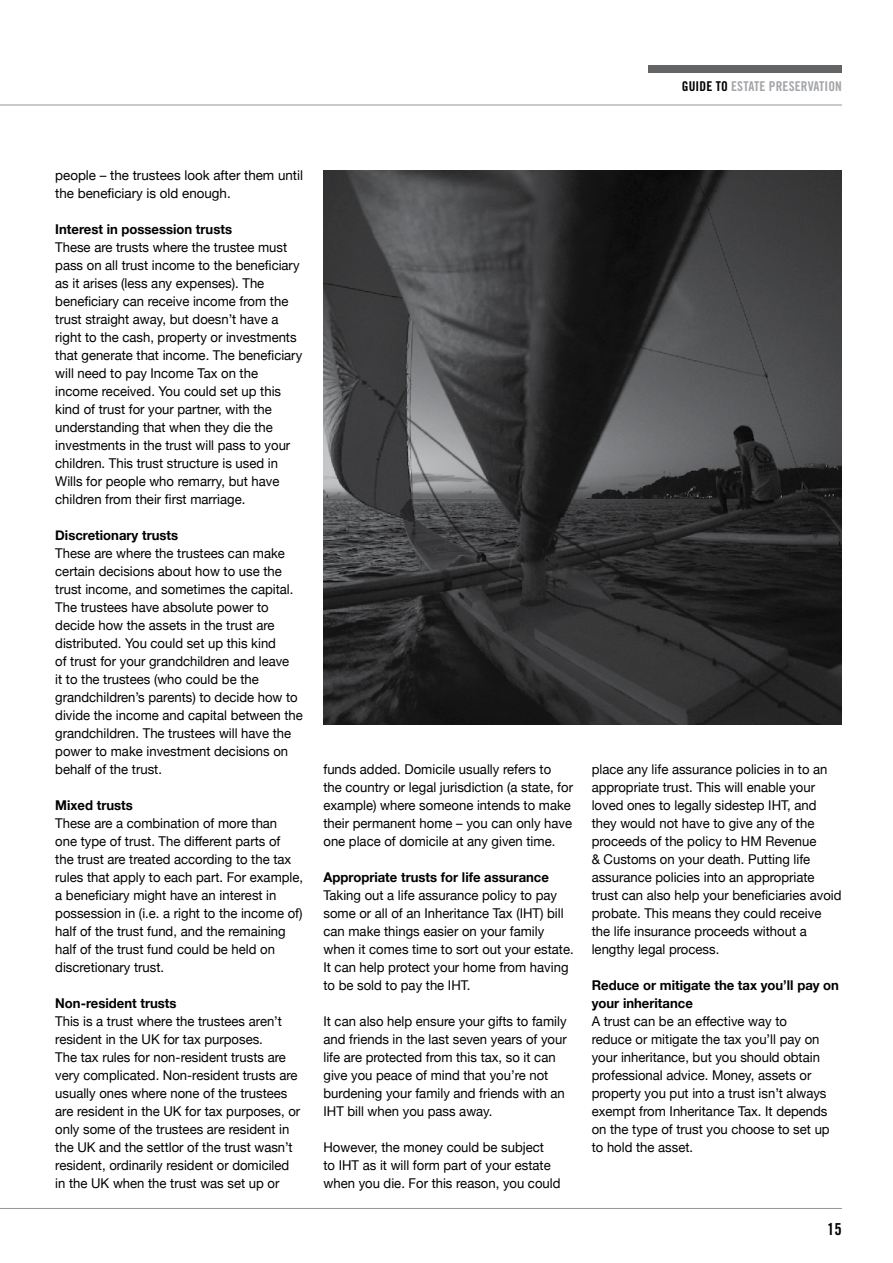
<style>
.page{position:relative;width:893px;height:1263px;background:#fff}
.page>*{position:absolute;margin:0;border:0;box-sizing:border-box;transform-origin:0 0}
.t1{font:16.5px "Trade Gothic Bold Cond Twenty";color:#000}
.t2{font:13.5px/18px "Helvetica Neue";color:#000}
.t3{font:700 13.5px/18px "Helvetica Neue";color:#000}
.t4{font:13.5px "Trade Gothic Bold Cond Twenty";letter-spacing:.01em;color:#a3a5a8}
.s1{color:#000}
</style>
<div class="page">
<hr style="left:0;top:1208px;width:842px;height:1px;background:#939598">
<hr style="left:0;top:105px;width:842px;height:1px;background:#939598">
<div style="left:648px;top:65px;width:194px;height:8px;background:#636466"></div>
<svg style="left:323px;top:170px;width:519px;height:555px;background:#39393a"></svg>
<p class="t4" style="left:682px;top:78px;width:162px"><span class="s1">GUIDE TO</span> ESTATE PRESERVATION</p>
<p class="t2" style="left:55px;top:166px;width:249px">people – the trustees look after them until the beneficiary is old enough.</p>
<p class="t3" style="left:55px;top:220px;width:178px">Interest in possession trusts</p>
<p class="t2" style="left:55px;top:238px;width:248px">These are trusts where the trustee must pass on all trust income to the beneficiary as it arises (less any expenses). The beneficiary can receive income from the trust straight away, but doesn’t have a right to the cash, property or investments that generate that income. The beneficiary will need to pay Income Tax on the income received. You could set up this kind of trust for your partner, with the understanding that when they die the investments in the trust will pass to your children. This trust structure is used in Wills for people who remarry, but have children from their first marriage.</p>
<p class="t3" style="left:55px;top:526px;width:124px">Discretionary trusts</p>
<p class="t2" style="left:55px;top:544px;width:249px">These are where the trustees can make certain decisions about how to use the trust income, and sometimes the capital.<br>The trustees have absolute power to decide how the assets in the trust are distributed. You could set up this kind<br>of trust for your grandchildren and leave<br>it to the trustees (who could be the grandchildren’s parents) to decide how to divide the income and capital between the grandchildren. The trustees will have the power to make investment decisions on behalf of the trust.</p>
<p class="t3" style="left:55px;top:796px;width:79px">Mixed trusts</p>
<p class="t2" style="left:55px;top:814px;width:249px">These are a combination of more than<br>one type of trust. The different parts of<br>the trust are treated according to the tax rules that apply to each part. For example, a beneficiary might have an interest in possession in (i.e. a right to the income of) half of the trust fund, and the remaining half of the trust fund could be held on discretionary trust.</p>
<p class="t3" style="left:55px;top:994px;width:123px">Non-resident trusts</p>
<p class="t2" style="left:55px;top:1012px;width:246px">This is a trust where the trustees aren’t resident in the UK for tax purposes.<br>The tax rules for non-resident trusts are very complicated. Non-resident trusts are usually ones where none of the trustees are resident in the UK for tax purposes, or only some of the trustees are resident in the UK and the settlor of the trust wasn’t resident, ordinarily resident or domiciled in the UK when the trust was set up or</p>
<p class="t2" style="left:323px;top:760px;width:251px">funds added. Domicile usually refers to the country or legal jurisdiction (a state, for example) where someone intends to make their permanent home – you can only have one place of domicile at any given time.</p>
<p class="t3" style="left:323px;top:868px;width:227px">Appropriate trusts for life assurance</p>
<p class="t2" style="left:323px;top:886px;width:252px">Taking out a life assurance policy to pay some or all of an Inheritance Tax (IHT) bill can make things easier on your family when it comes time to sort out your estate.<br>It can help protect your home from having to be sold to pay the IHT.</p>
<p class="t2" style="left:323px;top:1012px;width:245px">It can also help ensure your gifts to family and friends in the last seven years of your life are protected from this tax, so it can give you peace of mind that you’re not burdening your family and friends with an IHT bill when you pass away.</p>
<p class="t2" style="left:323px;top:1138px;width:238px">However, the money could be subject<br>to IHT as it will form part of your estate when you die. For this reason, you could</p>
<p class="t2" style="left:592px;top:760px;width:251px">place any life assurance policies in to an appropriate trust. This will enable your loved ones to legally sidestep IHT, and they would not have to give any of the proceeds of the policy to HM Revenue<br>&amp; Customs on your death. Putting life assurance policies into an appropriate trust can also help your beneficiaries avoid probate. This means they could receive the life insurance proceeds without a lengthy legal process.</p>
<p class="t3" style="left:592px;top:976px;width:249px">Reduce or mitigate the tax you’ll pay on your inheritance</p>
<p class="t2" style="left:592px;top:1012px;width:239px">A trust can be an effective way to reduce or mitigate the tax you’ll pay on your inheritance, but you should obtain professional advice. Money, assets or property you put into a trust isn’t always exempt from Inheritance Tax. It depends on the type of trust you choose to set up to hold the asset.</p>
<p class="t1" style="left:827px;top:1219px;width:16px">15</p>
</div>
